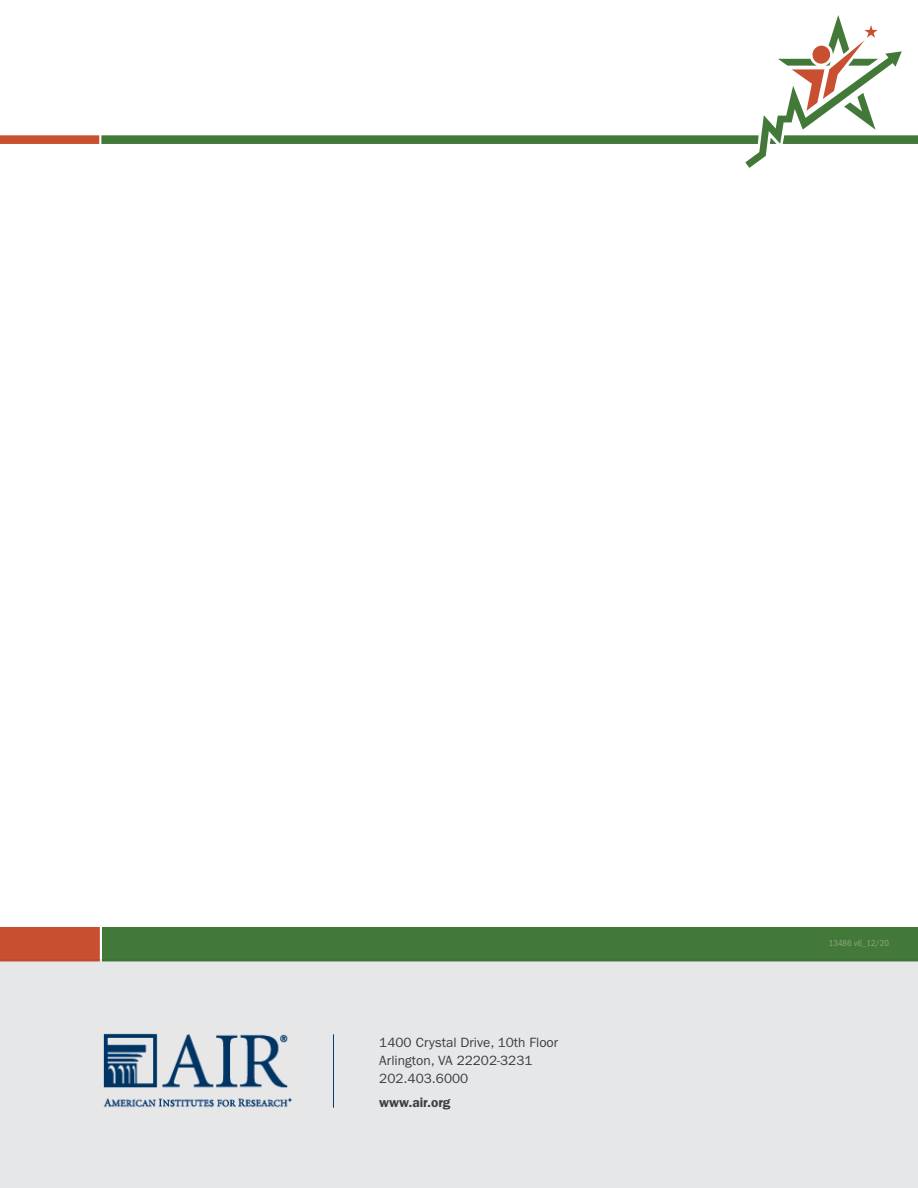
<style>
.page{position:relative;width:918px;height:1188px;background:#fff}
.page>*{position:absolute;margin:0;border:0;box-sizing:border-box;transform-origin:0 0}
.t1{font:13.5px/18px "ITC Franklin Gothic Std";color:#3e3e3f}
.t2{font:600 13.5px "ITC Franklin Gothic Std";color:#3e3e3f}
.t3{font:condensed 9px "ITC Franklin Gothic Std";color:#8ea67e}
</style>
<div class="page">
<div style="left:0;top:959px;width:918px;height:229px;background:#e6e7e9"></div>
<hr style="left:333px;top:1034px;width:1px;height:74px;background:#003b70">
<div style="left:101px;top:135px;width:817px;height:9px;background:#427939"></div>
<div style="left:0;top:135px;width:99px;height:9px;background:#c85031"></div>
<div style="left:102px;top:927px;width:816px;height:34px;background:#427939"></div>
<div style="left:0;top:927px;width:100px;height:34px;background:#c85031"></div>
<svg style="left:745px;top:15px;width:157px;height:153px"></svg>
<img style="left:103px;top:1033px;width:189px;height:75px">
<p class="t1" style="left:379px;top:1033px;width:181px">1400 Crystal Drive, 10th Floor<br>Arlington, VA 22202-3231<br>202.403.6000</p>
<p class="t2" style="left:379px;top:1095px;width:73px">www.air.org</p>
<p class="t3" style="left:829px;top:938px;width:62px">13486 v6_12/20</p>
</div>
